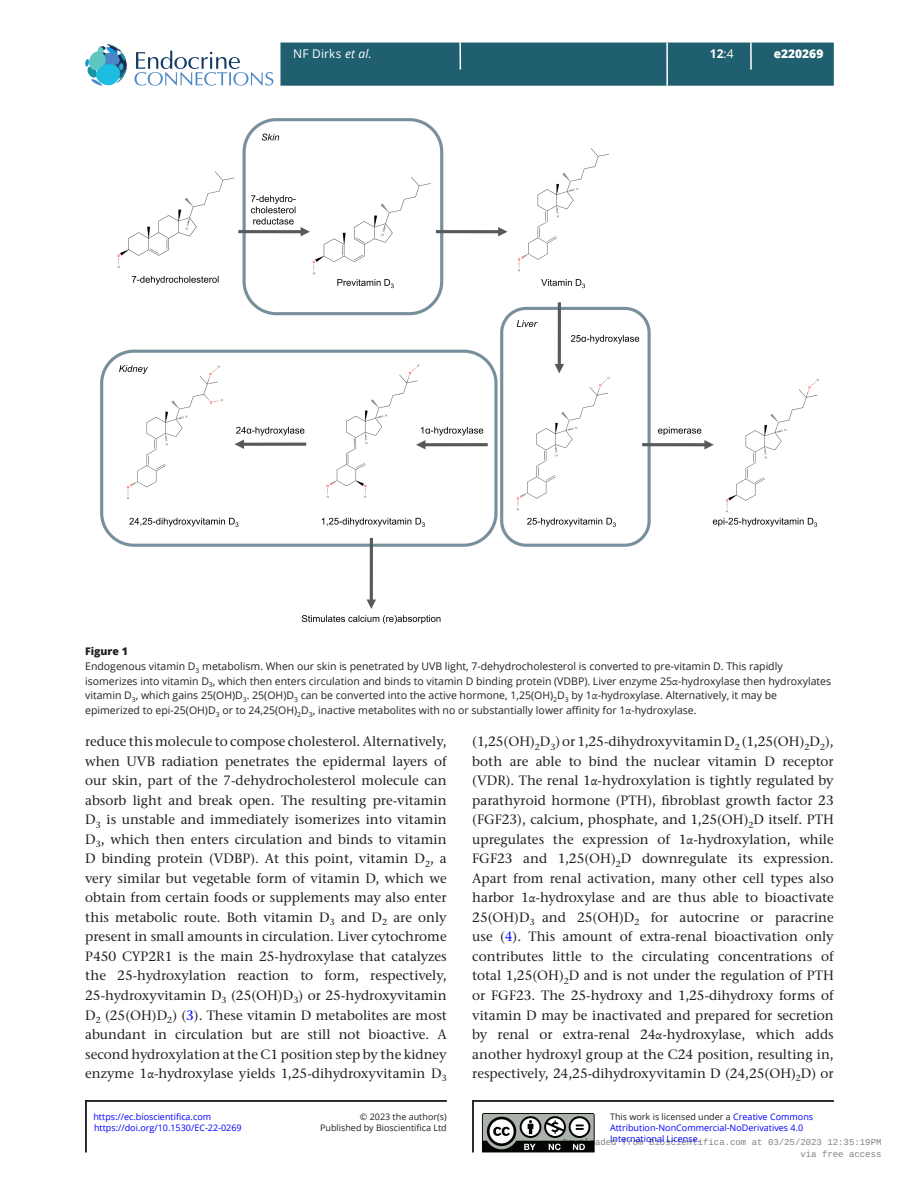
<style>
.page{position:relative;width:919px;height:1187px;background:#fff}
.page>*{position:absolute;margin:0;border:0;box-sizing:border-box;transform-origin:0 0}
.t1{font:500 13.5px/19.5px "Stone Serif ITC Pro";color:#231f20;text-align:justify}
.t2{font:12px "Open Sans";letter-spacing:.015em;color:#fff}
.t3{font:800 12px "Open Sans";color:#fff}
.t4{font:700 12px "Open Sans";color:#fff}
.t5{font:10.5px/14.7px "Open Sans";color:#231f20}
.t6{font:9px/11.2px "Open Sans";color:#00f}
.t7{font:9px/12px "Liberation Mono";color:rgb(0 0 0/.5);text-align:right}
.t8{font:9px/11.6px "Open Sans";color:#231f20;text-align:right}
.s1{font-style:italic}
.s2{font-weight:400}
.s3{font-weight:800}
.s4{font-family:"STIX Two Text"}
.s5{color:#00f}
.s6{font-family:"STIX Two Text";font-size:12px}
.s7{color:#231f20}
</style>
<div class="page">
<div style="left:280px;top:43px;width:553px;height:43px;background:#205f6f;border:2px solid #205f6f"></div>
<svg style="left:750px;top:43px;width:1px;height:27px"></svg>
<hr style="left:459px;top:43px;width:2px;height:27px;background:#fff">
<svg style="left:134px;top:51px;width:139px;height:35px"></svg>
<svg style="left:85px;top:44px;width:42px;height:42px"></svg>
<hr style="left:666px;top:43px;width:2px;height:43px;background:#fff">
<img style="left:100px;top:118px;width:718px;height:506px">
<hr style="left:85px;top:1100px;width:361px;height:1px;background:#231f20">
<hr style="left:85px;top:1100px;width:2px;height:52px;background:#231f20">
<hr style="left:472px;top:1100px;width:361px;height:1px;background:#231f20">
<hr style="left:472px;top:1100px;width:1px;height:52px;background:#231f20">
<svg style="left:482px;top:1113px;width:113px;height:40px"></svg>
<p class="t2" style="left:293px;top:46px;width:80px">NF Dirks <span class="s1">et al.</span></p>
<p class="t3" style="left:773px;top:45px;width:51px">e220269</p>
<p class="t4" style="left:709px;top:46px;width:25px">12<span class="s2">:4</span></p>
<p class="t5" style="left:85px;top:644px;width:747px"><span class="s3">Figure 1<br></span>Endogenous vitamin D<sub>3</sub> metabolism. When our skin is penetrated by UVB light, 7-dehydrocholesterol is converted to pre-vitamin D. This rapidly isomerizes into vitamin D<sub>3</sub>, which then enters circulation and binds to vitamin D binding protein (VDBP). Liver enzyme 25<span class="s4">α</span>-hydroxylase then hydroxylates vitamin D<sub>3</sub>, which gains 25(OH)D<sub>3</sub>. 25(OH)D<sub>3</sub> can be converted into the active hormone, 1,25(OH)<sub>2</sub>D<sub>3</sub> by 1<span class="s4">α</span>-hydroxylase. Alternatively, it may be epimerized to epi-25(OH)D<sub>3</sub> or to 24,25(OH)<sub>2</sub>D<sub>3</sub>, inactive metabolites with no or substantially lower affinity for 1<span class="s4">α</span>-hydroxylase.</p>
<p class="t1" style="left:85px;top:732px;width:363px">reduce this molecule to compose cholesterol. Alternatively, when UVB radiation penetrates the epidermal layers of our skin, part of the 7-dehydrocholesterol molecule can absorb light and break open. The resulting pre-vitamin D<sub>3</sub> is unstable and immediately isomerizes into vitamin D<sub>3</sub>, which then enters circulation and binds to vitamin D binding protein (VDBP). At this point, vitamin D<sub>2</sub>, a very similar but vegetable form of vitamin D, which we obtain from certain foods or supplements may also enter this metabolic route. Both vitamin D<sub>3</sub> and D<sub>2</sub> are only present in small amounts in circulation. Liver cytochrome P450 CYP2R1 is the main 25-hydroxylase that catalyzes the 25-hydroxylation reaction to form, respectively, 25-hydroxyvitamin D<sub>3</sub> (25(OH)D<sub>3</sub>) or 25-hydroxyvitamin D<sub>2</sub> (25(OH)D<sub>2</sub>) (<span class="s5">3</span>). These vitamin D metabolites are most abundant in circulation but are still not bioactive. A second hydroxylation at the C1 position step by the kidney enzyme 1<span class="s6">α</span>-hydroxylase yields 1,25-dihydroxyvitamin D<sub>3</sub></p>
<p class="t1" style="left:472px;top:732px;width:363px">(1,25(OH)<sub>2</sub>D<sub>3</sub>) or 1,25-dihydroxyvitamin D<sub>2</sub> (1,25(OH)<sub>2</sub>D<sub>2</sub>), both are able to bind the nuclear vitamin D receptor (VDR). The renal 1<span class="s6">α</span>-hydroxylation is tightly regulated by parathyroid hormone (PTH), fibroblast growth factor 23 (FGF23), calcium, phosphate, and 1,25(OH)<sub>2</sub>D itself. PTH upregulates the expression of 1<span class="s6">α</span>-hydroxylation, while FGF23 and 1,25(OH)<sub>2</sub>D downregulate its expression.<br>Apart from renal activation, many other cell types also harbor 1<span class="s6">α</span>-hydroxylase and are thus able to bioactivate 25(OH)D<sub>3</sub> and 25(OH)D<sub>2</sub> for autocrine or paracrine use (<span class="s5">4</span>). This amount of extra-renal bioactivation only contributes little to the circulating concentrations of total 1,25(OH)<sub>2</sub>D and is not under the regulation of PTH or FGF23. The 25-hydroxy and 1,25-dihydroxy forms of vitamin D may be inactivated and prepared for secretion by renal or extra-renal 24<span class="s6">α</span>-hydroxylase, which adds another hydroxyl group at the C24 position, resulting in, respectively, 24,25-dihydroxyvitamin D (24,25(OH)<sub>2</sub>D) or</p>
<p class="t6" style="left:93px;top:1110px;width:119px">https://ec.bioscientifica.com</p>
<p class="t8" style="left:320px;top:1110px;width:128px">© 2023 the author(s)<br>Published by Bioscientifica Ltd</p>
<p class="t6" style="left:94px;top:1122px;width:149px">https://doi.org/10.1530/EC-22-0269</p>
<p class="t6" style="left:610px;top:1110px;width:204px"><span class="s7">This work is licensed under a</span> Creative Commons<br>Attribution-NonCommercial-NoDerivatives 4.0<br>International License.</p>
<p class="t7" style="left:562px;top:1136px;width:320px">Downloaded from Bioscientifica.com at 03/25/2023 12:35:19PM via free access</p>
</div>
